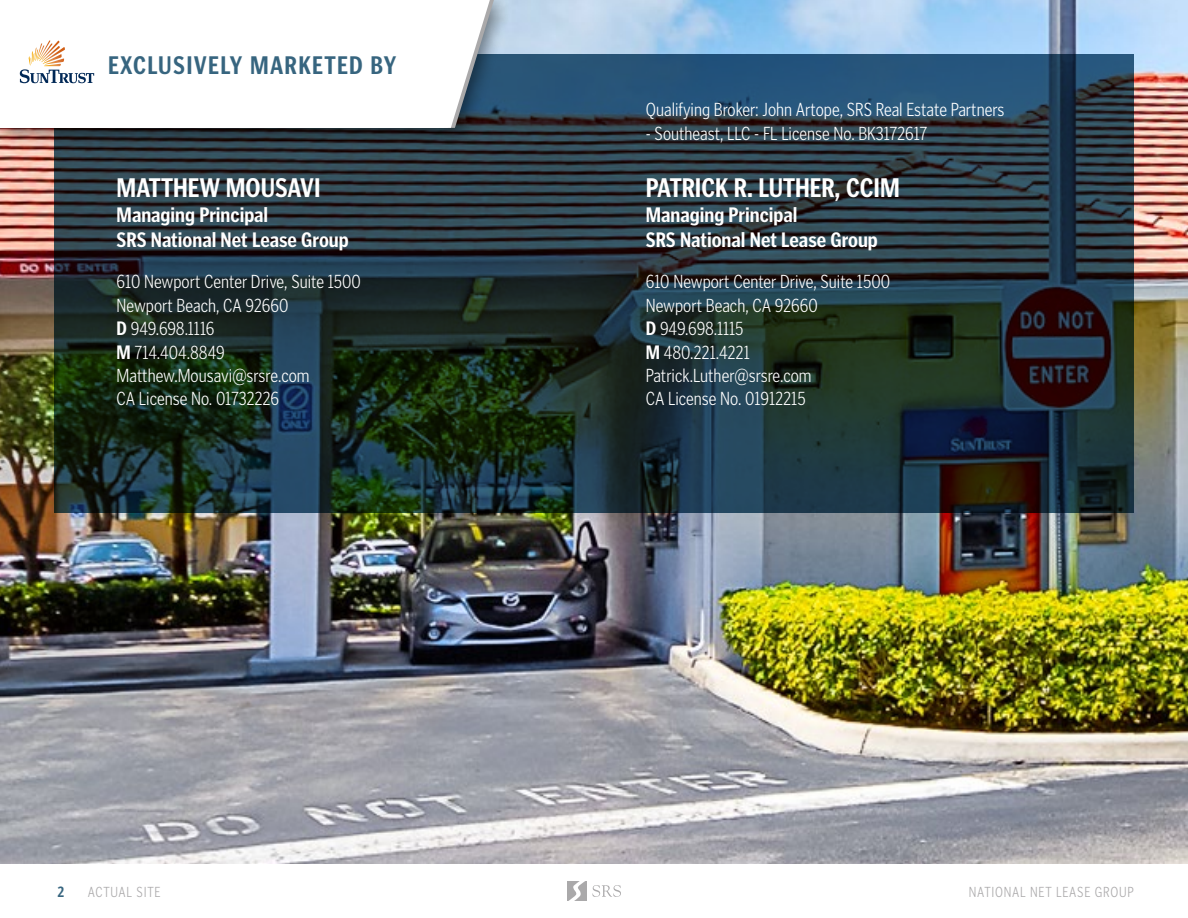
<style>
.page{position:relative;width:1188px;height:918px;background:#fff}
.page>*{position:absolute;margin:0;border:0;box-sizing:border-box;transform-origin:0 0}
.t1{font:700 27px "Poynter Gothic Text Cond";color:#fff}
.t2{font:700 25.5px "Poynter Gothic Text Cond";letter-spacing:.05em;color:#37657f}
.t3{font:700 21px/25.2px "Poynter Gothic Text Cond";color:#fff}
.t4{font:300 19.5px/23.4px "Poynter Gothic Text Cond";color:#fff}
.t5{font:300 15px "Poynter Gothic Text Cond";letter-spacing:.05em;color:#aaa9aa}
.t6{font:700 15px "Poynter Gothic Text Cond";color:#37657f}
.s1{font-weight:700}
</style>
<div class="page">
<img style="left:0;top:0;width:1188px;height:864px">
<svg style="left:54px;top:54px;width:1080px;height:459px;background:#22353a"></svg>
<svg style="left:567px;top:881px;width:54px;height:20px"></svg>
<div style="left:0;top:0;width:470px;height:148px;background:#000;opacity:.45"></div>
<div style="left:0;top:0;width:450px;height:128px;background:#fff"></div>
<div style="left:438px;top:0;width:74px;height:147px;background:#000;opacity:.45"></div>
<svg style="left:438px;top:0;width:56px;height:128px"></svg>
<svg style="left:20px;top:40px;width:74px;height:43px"></svg>
<h2 class="t2" style="left:108px;top:51px;width:290px">EXCLUSIVELY MARKETED BY</h2>
<h1 class="t1" style="left:117px;top:172px;width:205px">MATTHEW MOUSAVI</h1>
<p class="t3" style="left:117px;top:202px;width:234px">Managing Principal<br>SRS National Net Lease Group</p>
<p class="t4" style="left:117px;top:270px;width:246px">610 Newport Center Drive, Suite 1500<br>Newport Beach, CA 92660<br><span class="s1">D</span> 949.698.1116<br><span class="s1">M</span> 714.404.8849<br>Matthew.Mousavi@srsre.com<br>CA License No. 01732226</p>
<p class="t4" style="left:646px;top:98px;width:360px">Qualifying Broker: John Artope, SRS Real Estate Partners</p>
<p class="t4" style="left:646px;top:122px;width:283px">- Southeast, LLC - FL License No. BK3172617</p>
<h1 class="t1" style="left:646px;top:172px;width:255px">PATRICK R. LUTHER, CCIM</h1>
<p class="t3" style="left:646px;top:202px;width:234px">Managing Principal<br>SRS National Net Lease Group</p>
<p class="t4" style="left:646px;top:270px;width:246px">610 Newport Center Drive, Suite 1500<br>Newport Beach, CA 92660<br><span class="s1">D</span> 949.698.1115<br><span class="s1">M</span> 480.221.4221<br>Patrick.Luther@srsre.com<br>CA License No. 01912215</p>
<p class="t6" style="left:58px;top:883px;width:8px">2</p>
<p class="t5" style="left:88px;top:884px;width:74px">ACTUAL SITE</p>
<p class="t5" style="left:969px;top:884px;width:166px">NATIONAL NET LEASE GROUP</p>
</div>
